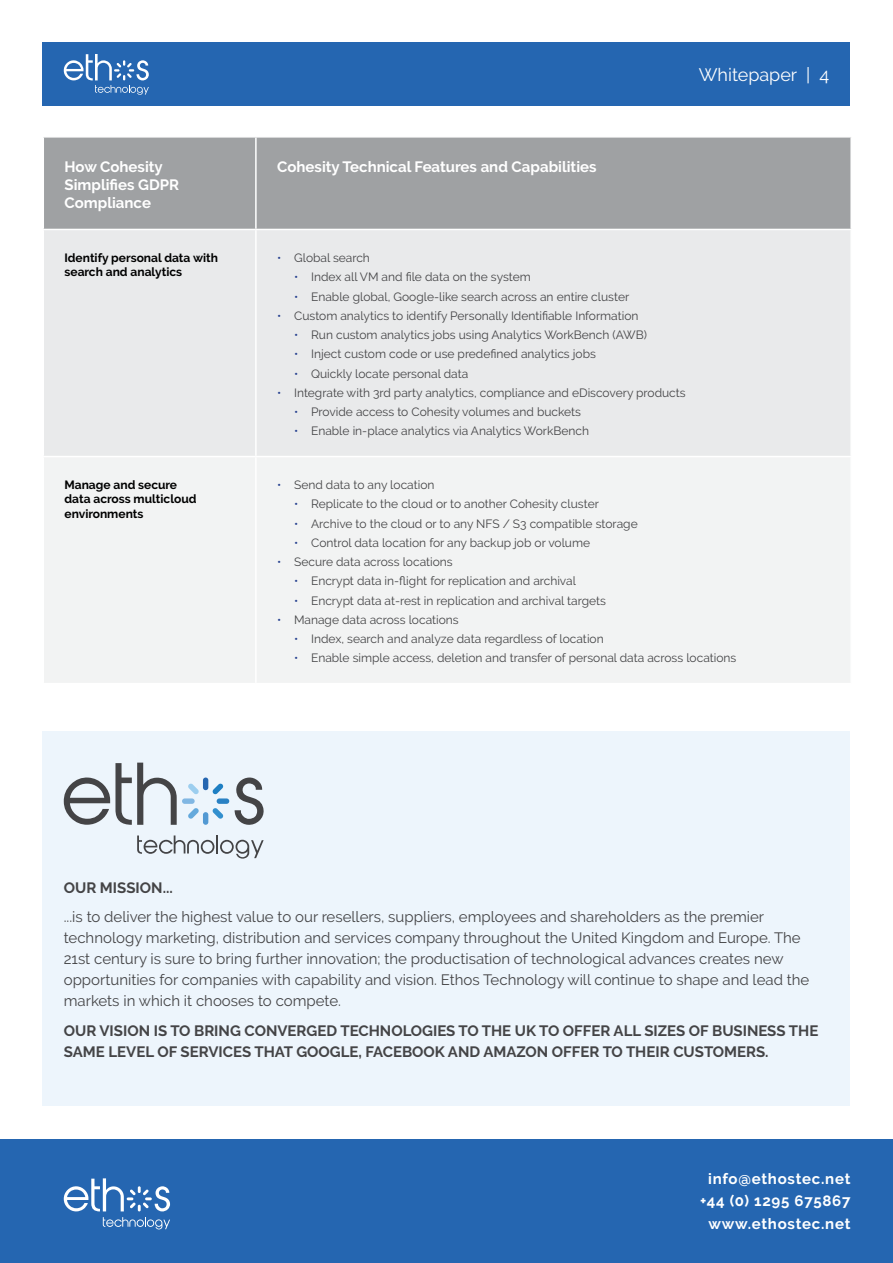
<style>
.page{position:relative;width:893px;height:1263px;background:#fff}
.page>*{position:absolute;margin:0;border:0;box-sizing:border-box;transform-origin:0 0}
.t1{font:18px "Raleway";color:#fff}
.t2{font:15px/21px "Raleway";color:#444446}
.t3{font:700 15px/21px "Raleway";color:#444446}
.t4{font:700 15px/18px "Raleway";color:#fff}
.t5{font:700 15px/22.5px "Raleway";letter-spacing:.05em;color:#fff;text-align:center}
.t6{font:12px "Raleway";color:#444446}
.t7{font:700 12px/14.4px "Raleway";color:#000}
.s1{color:#25408f}
</style>
<div class="page">
<div style="left:0;top:1140px;width:893px;height:123px;background:#2566b1"></div>
<svg style="left:103px;top:1217px;width:67px;height:12px"></svg>
<svg style="left:64px;top:1178px;width:106px;height:33px"></svg>
<div style="left:44px;top:138px;width:806px;height:91px;background:#9fa1a3"></div>
<div style="left:44px;top:230px;width:806px;height:226px;background:#e9eaeb"></div>
<div style="left:44px;top:458px;width:806px;height:225px;background:#f2f3f3"></div>
<hr style="left:255px;top:138px;width:2px;height:91px;background:#fff">
<hr style="left:255px;top:230px;width:2px;height:226px;background:#fff">
<hr style="left:255px;top:457px;width:2px;height:226px;background:#fff">
<div style="left:43px;top:43px;width:807px;height:63px;background:#2566b1"></div>
<svg style="left:64px;top:54px;width:85px;height:41px"></svg>
<div style="left:43px;top:731px;width:807px;height:375px;background:#edf5fc"></div>
<svg style="left:64px;top:763px;width:113px;height:62px"></svg>
<svg style="left:235px;top:777px;width:29px;height:48px"></svg>
<svg style="left:137px;top:835px;width:127px;height:24px"></svg>
<div style="left:203px;top:777px;width:5px;height:13px;background:#2566b1;border-radius:3px"></div>
<svg style="left:188px;top:783px;width:11px;height:11px"></svg>
<div style="left:182px;top:798px;width:13px;height:6px;background:#81b7e3;border-radius:3px"></div>
<svg style="left:188px;top:808px;width:11px;height:11px"></svg>
<div style="left:203px;top:812px;width:5px;height:13px;background:#5299d3;border-radius:3px"></div>
<svg style="left:212px;top:808px;width:11px;height:11px"></svg>
<div style="left:217px;top:798px;width:12px;height:6px;background:#2981c4;border-radius:3px"></div>
<svg style="left:212px;top:783px;width:11px;height:11px"></svg>
<h1 class="t1" style="left:699px;top:64px;width:132px">Whitepaper | 4</h1>
<p class="t4" style="left:65px;top:158px;width:116px">How Cohesity<br>Simplifies GDPR<br>Compliance</p>
<p class="t4" style="left:277px;top:158px;width:321px">Cohesity Technical Features and Capabilities</p>
<p class="t7" style="left:65px;top:251px;width:155px">Identify personal data with search and analytics</p>
<p class="t6" style="left:277px;top:251px;width:94px"><span class="s1">•</span> Global search</p>
<p class="t6" style="left:294px;top:270px;width:238px"><span class="s1">•</span> Index all VM and file data on the system</p>
<p class="t6" style="left:294px;top:289px;width:337px"><span class="s1">•</span> Enable global, Google-like search across an entire cluster</p>
<p class="t6" style="left:277px;top:309px;width:363px"><span class="s1">•</span> Custom analytics to identify Personally Identifiable Information</p>
<p class="t6" style="left:294px;top:328px;width:354px"><span class="s1">•</span> Run custom analytics jobs using Analytics WorkBench (AWB)</p>
<p class="t6" style="left:294px;top:347px;width:303px"><span class="s1">•</span> Inject custom code or use predefined analytics jobs</p>
<p class="t6" style="left:294px;top:366px;width:176px"><span class="s1">•</span> Quickly locate personal data</p>
<p class="t6" style="left:277px;top:386px;width:410px"><span class="s1">•</span> Integrate with 3rd party analytics, compliance and eDiscovery products</p>
<p class="t6" style="left:294px;top:405px;width:288px"><span class="s1">•</span> Provide access to Cohesity volumes and buckets</p>
<p class="t6" style="left:294px;top:424px;width:296px"><span class="s1">•</span> Enable in-place analytics via Analytics WorkBench</p>
<p class="t7" style="left:65px;top:478px;width:134px">Manage and secure data across multicloud environments</p>
<p class="t6" style="left:277px;top:478px;width:159px"><span class="s1">•</span> Send data to any location</p>
<p class="t6" style="left:294px;top:497px;width:306px"><span class="s1">•</span> Replicate to the cloud or to another Cohesity cluster</p>
<p class="t6" style="left:294px;top:516px;width:345px"><span class="s1">•</span> Archive to the cloud or to any NFS / S3 compatible storage</p>
<p class="t6" style="left:294px;top:536px;width:297px"><span class="s1">•</span> Control data location for any backup job or volume</p>
<p class="t6" style="left:277px;top:555px;width:177px"><span class="s1">•</span> Secure data across locations</p>
<p class="t6" style="left:294px;top:574px;width:283px"><span class="s1">•</span> Encrypt data in-flight for replication and archival</p>
<p class="t6" style="left:294px;top:593px;width:313px"><span class="s1">•</span> Encrypt data at-rest in replication and archival targets</p>
<p class="t6" style="left:277px;top:613px;width:183px"><span class="s1">•</span> Manage data across locations</p>
<p class="t6" style="left:294px;top:632px;width:311px"><span class="s1">•</span> Index, search and analyze data regardless of location</p>
<p class="t6" style="left:294px;top:651px;width:444px"><span class="s1">•</span> Enable simple access, deletion and transfer of personal data across locations</p>
<p class="t3" style="left:64px;top:877px;width:111px">OUR MISSION...</p>
<p class="t2" style="left:64px;top:906px;width:747px">...is to deliver the highest value to our resellers, suppliers, employees and shareholders as the premier technology marketing, distribution and services company throughout the United Kingdom and Europe. The 21st century is sure to bring further innovation; the productisation of technological advances creates new opportunities for companies with capability and vision. Ethos Technology will continue to shape and lead the markets in which it chooses to compete.</p>
<p class="t3" style="left:64px;top:1020px;width:756px">OUR VISION IS TO BRING CONVERGED TECHNOLOGIES TO THE UK TO OFFER ALL SIZES OF BUSINESS THE<br>SAME LEVEL OF SERVICES THAT GOOGLE, FACEBOOK AND AMAZON OFFER TO THEIR CUSTOMERS.</p>
<p class="t5" style="left:700px;top:1167px;width:152px">info@ethostec.net +44 (0) 1295 675867 www.ethostec.net</p>
</div>
